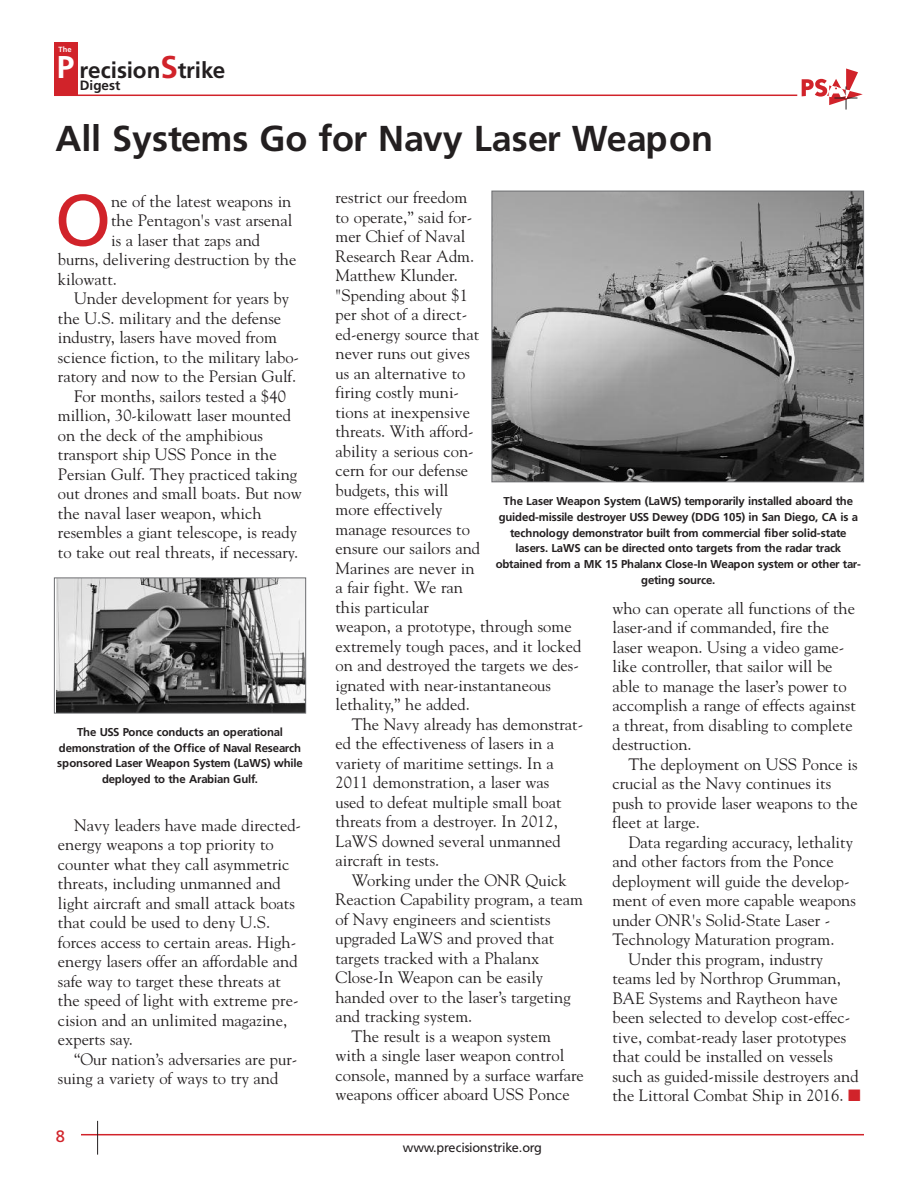
<style>
.page{position:relative;width:918px;height:1188px;background:#fff}
.page>*{position:absolute;margin:0;border:0;box-sizing:border-box;transform-origin:0 0}
.t1{font:72.45px "Frutiger";color:#d1232a}
.t2{font:700 36px "Frutiger";color:#231f20}
.t3{font:700 22.5px "Frutiger";color:#231f20}
.t4{font:16.5px/19.5px "Goudy";color:#231f20}
.t5{font:16.5px "Frutiger";color:#d1232a}
.t6{font:700 13.5px "Frutiger";color:#231f20}
.t7{font:12.75px "Frutiger";letter-spacing:-.02em;color:#231f20}
.t8{font:700 11.4px/15.8px "Frutiger";letter-spacing:-.01em;color:#231f20;text-align:center}
.t9{font:700 7.5px "Frutiger";color:#fff}
.s1{font-size:31.5px;color:#fff}
.s2{font-size:31.5px;color:#d1232a}
.s3{color:#d1232a}
</style>
<div class="page">
<hr style="left:81px;top:1134px;width:783px;height:1px;background:#d1232a">
<hr style="left:97px;top:1121px;width:1px;height:34px;background:#231f20">
<div style="left:54px;top:42px;width:23px;height:53px;background:#d1232a"></div>
<hr style="left:54px;top:95px;width:743px;height:1px;background:#d1232a">
<svg style="left:802px;top:68px;width:61px;height:42px"></svg>
<img style="left:494px;top:193px;width:368px;height:287px">
<div style="left:492px;top:191px;width:372px;height:291px;border:1px solid #6c6d70"></div>
<img style="left:56px;top:580px;width:248px;height:131px">
<div style="left:54px;top:578px;width:252px;height:135px;border:1px solid #6c6d70"></div>
<p class="t9" style="left:59px;top:47px;width:15px">The</p>
<h3 class="t3" style="left:57px;top:61px;width:170px"><span class="s1">P</span> recision<span class="s2">S</span>trike</h3>
<p class="t6" style="left:80px;top:80px;width:42px">Digest</p>
<h2 class="t2" style="left:56px;top:124px;width:659px">All Systems Go for Navy Laser Weapon</h2>
<h1 class="t1" style="left:55px;top:191px;width:58px">O</h1>
<p class="t4" style="left:111px;top:191px;width:182px">ne of the latest weapons in</p>
<p class="t4" style="left:111px;top:211px;width:183px">the Pentagon's vast arsenal</p>
<p class="t4" style="left:111px;top:230px;width:151px">is a laser that zaps and</p>
<p class="t4" style="left:58px;top:250px;width:240px">burns, delivering destruction by the</p>
<p class="t4" style="left:58px;top:269px;width:61px">kilowatt.</p>
<p class="t4" style="left:74px;top:289px;width:217px">Under development for years by</p>
<p class="t4" style="left:58px;top:308px;width:225px">the U.S. military and the defense</p>
<p class="t4" style="left:58px;top:328px;width:220px">industry, lasers have moved from</p>
<p class="t4" style="left:58px;top:347px;width:243px">science fiction, to the military labo-</p>
<p class="t4" style="left:58px;top:367px;width:240px">ratory and now to the Persian Gulf.</p>
<p class="t4" style="left:74px;top:386px;width:213px">For months, sailors tested a $40</p>
<p class="t4" style="left:58px;top:406px;width:235px">million, 30-kilowatt laser mounted</p>
<p class="t4" style="left:58px;top:425px;width:207px">on the deck of the amphibious</p>
<p class="t4" style="left:58px;top:445px;width:220px">transport ship USS Ponce in the</p>
<p class="t4" style="left:58px;top:464px;width:241px">Persian Gulf. They practiced taking</p>
<p class="t4" style="left:58px;top:484px;width:245px">out drones and small boats. But now</p>
<p class="t4" style="left:58px;top:503px;width:205px">the naval laser weapon, which</p>
<p class="t4" style="left:58px;top:523px;width:241px">resembles a giant telescope, is ready</p>
<p class="t4" style="left:58px;top:542px;width:242px">to take out real threats, if necessary.</p>
<p class="t8" style="left:57px;top:725px;width:247px">The USS Ponce conducts an operational demonstration of the Office of Naval Research sponsored Laser Weapon System (LaWS) while deployed to the Arabian Gulf.</p>
<p class="t4" style="left:58px;top:815px;width:245px;text-indent:16px">Navy leaders have made directed&shy;energy weapons a top priority to counter what they call asymmetric threats, including unmanned and light aircraft and small attack boats that could be used to deny U.S. forces access to certain areas. High&shy;energy lasers offer an affordable and safe way to target these threats at the speed of light with extreme pre&shy;cision and an unlimited magazine, experts say.</p>
<p class="t4" style="left:58px;top:1049px;width:241px;text-indent:16px">“Our nation’s adversaries are pur&shy;suing a variety of ways to try and</p>
<p class="t5" style="left:56px;top:1130px;width:11px">8</p>
<p class="t4" style="left:336px;top:188px;width:247px">restrict our freedom<br>to operate,” said for-<br>mer Chief of Naval<br>Research Rear Adm.<br>Matthew Klunder.<br>"Spending about $1<br>per shot of a direct-<br>ed-energy source that<br>never runs out gives<br>us an alternative to<br>firing costly muni-<br>tions at inexpensive<br>threats. With afford-<br>ability a serious con-<br>cern for our defense<br>budgets, this will<br>more effectively<br>manage resources to<br>ensure our sailors and<br>Marines are never in<br>a fair fight. We ran<br>this particular<br>weapon, a prototype, through some extremely tough paces, and it locked on and destroyed the targets we des&shy;ignated with near-instantaneous lethality,” he added.</p>
<p class="t4" style="left:335px;top:715px;width:249px;text-indent:16px">The Navy already has demonstrat&shy;ed the effectiveness of lasers in a variety of maritime settings. In a<br>2011 demonstration, a laser was<br>used to defeat multiple small boat threats from a destroyer. In 2012,<br>LaWS downed several unmanned aircraft in tests.</p>
<p class="t4" style="left:352px;top:871px;width:217px">Working under the ONR Quick</p>
<p class="t4" style="left:335px;top:890px;width:249px">Reaction Capability program, a team</p>
<p class="t4" style="left:335px;top:910px;width:217px">of Navy engineers and scientists</p>
<p class="t4" style="left:335px;top:929px;width:220px">upgraded LaWS and proved that</p>
<p class="t4" style="left:335px;top:949px;width:206px">targets tracked with a Phalanx</p>
<p class="t4" style="left:335px;top:968px;width:209px">Close-In Weapon can be easily</p>
<p class="t4" style="left:335px;top:988px;width:237px">handed over to the laser’s targeting</p>
<p class="t4" style="left:335px;top:1007px;width:138px">and tracking system.</p>
<p class="t4" style="left:352px;top:1027px;width:201px">The result is a weapon system</p>
<p class="t4" style="left:335px;top:1046px;width:230px">with a single laser weapon control</p>
<p class="t4" style="left:335px;top:1066px;width:250px">console, manned by a surface warfare</p>
<p class="t4" style="left:335px;top:1085px;width:236px">weapons officer aboard USS Ponce</p>
<p class="t8" style="left:496px;top:494px;width:367px">The Laser Weapon System (LaWS) temporarily installed aboard the guided-missile destroyer USS Dewey (DDG 105) in San Diego, CA is a technology demonstrator built from commercial fiber solid-state lasers. LaWS can be directed onto targets from the radar track obtained from a MK 15 Phalanx Close-In Weapon system or other tar&shy;geting source.</p>
<p class="t4" style="left:612px;top:598px;width:245px">who can operate all functions of the laser-and if commanded, fire the laser weapon. Using a video game&shy;like controller, that sailor will be able to manage the laser’s power to accomplish a range of effects against a threat, from disabling to complete destruction.</p>
<p class="t4" style="left:612px;top:754px;width:247px;text-indent:16px">The deployment on USS Ponce is crucial as the Navy continues its push to provide laser weapons to the fleet at large.</p>
<p class="t4" style="left:629px;top:832px;width:226px">Data regarding accuracy, lethality</p>
<p class="t4" style="left:612px;top:852px;width:223px">and other factors from the Ponce</p>
<p class="t4" style="left:612px;top:871px;width:239px">deployment will guide the develop-</p>
<p class="t4" style="left:612px;top:891px;width:245px">ment of even more capable weapons</p>
<p class="t4" style="left:612px;top:910px;width:219px">under ONR's Solid-State Laser -</p>
<p class="t4" style="left:612px;top:930px;width:224px">Technology Maturation program.</p>
<p class="t4" style="left:629px;top:949px;width:196px">Under this program, industry</p>
<p class="t4" style="left:612px;top:969px;width:230px">teams led by Northrop Grumman,</p>
<p class="t4" style="left:612px;top:988px;width:227px">BAE Systems and Raytheon have</p>
<p class="t4" style="left:612px;top:1008px;width:239px">been selected to develop cost-effec-</p>
<p class="t4" style="left:612px;top:1027px;width:235px">tive, combat-ready laser prototypes</p>
<p class="t4" style="left:612px;top:1047px;width:222px">that could be installed on vessels</p>
<p class="t4" style="left:612px;top:1066px;width:248px">such as guided-missile destroyers and</p>
<p class="t4" style="left:612px;top:1086px;width:250px">the Littoral Combat Ship in 2016. <span class="s3">■</span></p>
<p class="t7" style="left:403px;top:1142px;width:141px">www.precisionstrike.org</p>
</div>
